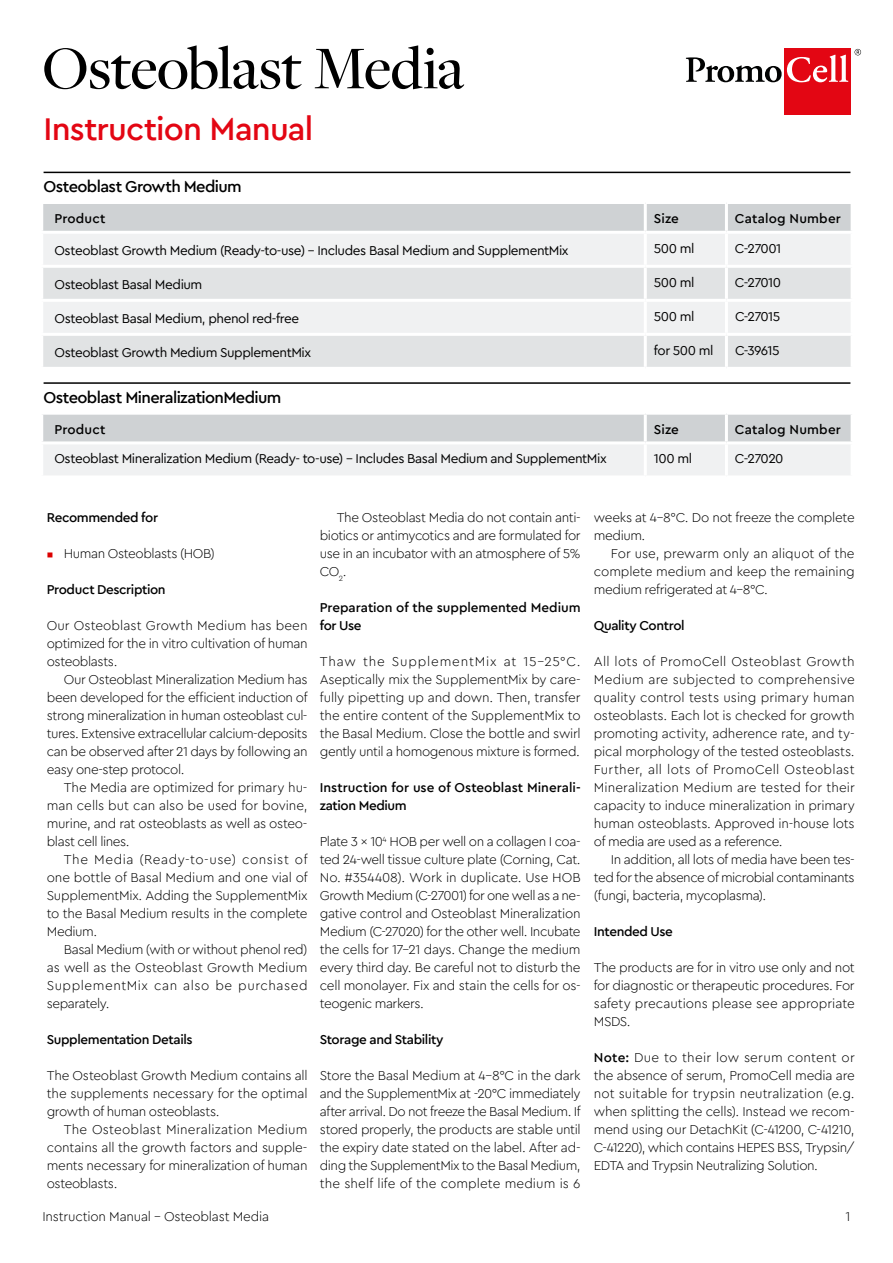
<style>
.page{position:relative;width:893px;height:1263px;background:#fff}
.page>*{position:absolute;margin:0;border:0;box-sizing:border-box;transform-origin:0 0}
.t1{font:500 63px "Freight Disp Pro";letter-spacing:-.015em;color:#000}
.t2{font:500 33px "Cera Pro";letter-spacing:-.025em;color:#e30613}
.t3{font:500 16.5px "Cera Pro";letter-spacing:-.035em;color:#000}
.t4{font:300 13.5px/18px "Cera Pro";letter-spacing:-.025em;color:#000;text-align:justify}
.t5{font:13.5px "Cera Pro";letter-spacing:-.03em;color:#000}
.t6{font:500 13.5px/18px "Cera Pro";letter-spacing:-.015em;color:#000}
.t7{font:500 13.5px "Cera Pro";letter-spacing:.015em;color:#000}
.t8{font:500 13.5px "Cera Pro";letter-spacing:.01em;color:#000}
.s1{font-size:9px;color:#db0000}
.s2{font-weight:500}
</style>
<div class="page">
<div style="left:784px;top:49px;width:66px;height:66px;background:#e30613"></div>
<svg style="left:686px;top:55px;width:162px;height:27px"></svg>
<svg style="left:854px;top:49px;width:7px;height:6px"></svg>
<div style="left:43px;top:204px;width:808px;height:27px;background:#cfd2d4"></div>
<div style="left:43px;top:234px;width:807px;height:31px;background:#f0f1f2"></div>
<svg style="left:43px;top:268px;width:808px;height:99px;fill:#e1e3e4"></svg>
<hr style="left:644px;top:204px;width:3px;height:27px;background:#fff">
<hr style="left:725px;top:204px;width:3px;height:27px;background:#fff">
<hr style="left:644px;top:234px;width:3px;height:31px;background:#fff">
<hr style="left:725px;top:234px;width:3px;height:31px;background:#fff">
<hr style="left:644px;top:268px;width:3px;height:31px;background:#fff">
<hr style="left:725px;top:268px;width:3px;height:31px;background:#fff">
<hr style="left:40px;top:299px;width:605px;height:3px;background:#fff">
<hr style="left:645px;top:299px;width:81px;height:3px;background:#fff">
<hr style="left:644px;top:302px;width:3px;height:31px;background:#fff">
<hr style="left:726px;top:299px;width:128px;height:3px;background:#fff">
<hr style="left:725px;top:302px;width:3px;height:31px;background:#fff">
<hr style="left:40px;top:333px;width:605px;height:3px;background:#fff">
<hr style="left:645px;top:333px;width:81px;height:3px;background:#fff">
<hr style="left:644px;top:336px;width:3px;height:31px;background:#fff">
<hr style="left:726px;top:333px;width:128px;height:3px;background:#fff">
<hr style="left:725px;top:336px;width:3px;height:31px;background:#fff">
<svg style="left:43px;top:415px;width:808px;height:60px"></svg>
<hr style="left:644px;top:415px;width:3px;height:26px;background:#fff">
<hr style="left:725px;top:415px;width:3px;height:26px;background:#fff">
<hr style="left:645px;top:441px;width:81px;height:3px;background:#fff">
<hr style="left:726px;top:441px;width:128px;height:3px;background:#fff">
<hr style="left:725px;top:444px;width:3px;height:31px;background:#fff">
<hr style="left:40px;top:441px;width:605px;height:3px;background:#fff">
<hr style="left:644px;top:444px;width:3px;height:31px;background:#fff">
<hr style="left:44px;top:172px;width:806px;height:1px;background:#000">
<hr style="left:44px;top:382px;width:806px;height:2px;background:#000">
<h1 class="t1" style="left:42px;top:27px;width:423px">Osteoblast Media</h1>
<h2 class="t2" style="left:44px;top:107px;width:271px">Instruction Manual</h2>
<p class="t3" style="left:44px;top:175px;width:200px">Osteoblast Growth Medium</p>
<p class="t8" style="left:54px;top:209px;width:53px">Product</p>
<p class="t6" style="left:654px;top:209px;width:27px">Size</p>
<p class="t7" style="left:735px;top:209px;width:107px">Catalog Number</p>
<p class="t5" style="left:55px;top:241px;width:516px">Osteoblast Growth Medium (Ready-to-use) - Includes Basal Medium and SupplementMix</p>
<p class="t5" style="left:654px;top:239px;width:42px">500 ml</p>
<p class="t5" style="left:735px;top:239px;width:48px">C-27001</p>
<p class="t5" style="left:55px;top:275px;width:149px">Osteoblast Basal Medium</p>
<p class="t5" style="left:654px;top:273px;width:42px">500 ml</p>
<p class="t5" style="left:735px;top:273px;width:48px">C-27010</p>
<p class="t5" style="left:55px;top:309px;width:246px">Osteoblast Basal Medium, phenol red-free</p>
<p class="t5" style="left:654px;top:307px;width:42px">500 ml</p>
<p class="t5" style="left:735px;top:307px;width:47px">C-27015</p>
<p class="t5" style="left:55px;top:343px;width:258px">Osteoblast Growth Medium SupplementMix</p>
<p class="t5" style="left:654px;top:341px;width:61px">for 500 ml</p>
<p class="t5" style="left:735px;top:341px;width:46px">C-39615</p>
<p class="t3" style="left:44px;top:386px;width:239px">Osteoblast MineralizationMedium</p>
<p class="t8" style="left:54px;top:420px;width:53px">Product</p>
<p class="t6" style="left:654px;top:419px;width:27px">Size</p>
<p class="t7" style="left:735px;top:420px;width:107px">Catalog Number</p>
<p class="t5" style="left:55px;top:450px;width:554px">Osteoblast Mineralization Medium (Ready- to-use) - Includes Basal Medium and SupplementMix</p>
<p class="t5" style="left:654px;top:450px;width:40px">100 ml</p>
<p class="t5" style="left:735px;top:450px;width:50px">C-27020</p>
<p class="t6" style="left:47px;top:508px;width:113px">Recommended for</p>
<p class="t4" style="left:47px;top:544px;width:170px"><span class="s1">■</span> Human Osteoblasts (HOB)</p>
<p class="t6" style="left:47px;top:580px;width:120px">Product Description</p>
<p class="t4" style="left:47px;top:616px;width:262px">Our Osteoblast Growth Medium has been optimized for the in vitro cultivation of human osteoblasts.</p>
<p class="t4" style="left:47px;top:670px;width:262px;text-indent:17px">Our Osteoblast Mineralization Medium has been developed for the efficient induction of strong mineralization in human osteoblast cul&shy;tures. Extensive extracellular calcium-deposits can be observed after 21 days by following an easy one-step protocol.</p>
<p class="t4" style="left:47px;top:778px;width:262px;text-indent:17px">The Media are optimized for primary hu&shy;man cells but can also be used for bovine, murine, and rat osteoblasts as well as osteo&shy;blast cell lines.</p>
<p class="t4" style="left:47px;top:850px;width:262px;text-indent:17px">The Media (Ready-to-use) consist of one bottle of Basal Medium and one vial of SupplementMix. Adding the SupplementMix to the Basal Medium results in the complete Medium.</p>
<p class="t4" style="left:47px;top:940px;width:262px;text-indent:17px">Basal Medium (with or without phenol red) as well as the Osteoblast Growth Medium SupplementMix can also be purchased separately.</p>
<p class="t6" style="left:47px;top:1030px;width:147px">Supplementation Details</p>
<p class="t4" style="left:47px;top:1066px;width:262px">The Osteoblast Growth Medium contains all the supplements necessary for the optimal growth of human osteoblasts.</p>
<p class="t4" style="left:47px;top:1120px;width:262px;text-indent:17px">The Osteoblast Mineralization Medium contains all the growth factors and supple&shy;ments necessary for mineralization of human osteoblasts.</p>
<p class="t4" style="left:320px;top:508px;width:262px;text-indent:17px">The Osteoblast Media do not contain anti&shy;biotics or antimycotics and are formulated for use in an incubator with an atmosphere of 5% CO<sub>2</sub>.</p>
<p class="t6" style="left:320px;top:598px;width:262px">Preparation of the supplemented Medium for Use</p>
<p class="t4" style="left:320px;top:652px;width:262px">Thaw the SupplementMix at 15-25°C.<br>Aseptically mix the SupplementMix by care&shy;fully pipetting up and down. Then, transfer the entire content of the SupplementMix to the Basal Medium. Close the bottle and swirl gently until a homogenous mixture is formed.</p>
<p class="t6" style="left:320px;top:778px;width:262px">Instruction for use of Osteoblast Minerali&shy;zation Medium</p>
<p class="t4" style="left:320px;top:832px;width:262px">Plate 3 x 10<sup>4</sup> HOB per well on a collagen I coa&shy;ted 24-well tissue culture plate (Corning, Cat.<br>No. #354408). Work in duplicate. Use HOB Growth Medium (C-27001) for one well as a ne&shy;gative control and Osteoblast Mineralization Medium (C-27020) for the other well. Incubate the cells for 17-21 days. Change the medium every third day. Be careful not to disturb the cell monolayer. Fix and stain the cells for os&shy;teogenic markers.</p>
<p class="t6" style="left:320px;top:1030px;width:125px">Storage and Stability</p>
<p class="t4" style="left:320px;top:1066px;width:262px">Store the Basal Medium at 4-8°C in the dark and the SupplementMix at -20°C immediately after arrival. Do not freeze the Basal Medium. If stored properly, the products are stable until the expiry date stated on the label. After ad&shy;ding the SupplementMix to the Basal Medium, the shelf life of the complete medium is 6</p>
<p class="t4" style="left:594px;top:508px;width:262px">weeks at 4-8°C. Do not freeze the complete medium.</p>
<p class="t4" style="left:594px;top:544px;width:262px;text-indent:17px">For use, prewarm only an aliquot of the complete medium and keep the remaining medium refrigerated at 4-8°C.</p>
<p class="t6" style="left:594px;top:616px;width:92px">Quality Control</p>
<p class="t4" style="left:594px;top:652px;width:262px">All lots of PromoCell Osteoblast Growth Medium are subjected to comprehensive quality control tests using primary human osteoblasts. Each lot is checked for growth promoting activity, adherence rate, and ty&shy;pical morphology of the tested osteoblasts.<br>Further, all lots of PromoCell Osteoblast Mineralization Medium are tested for their capacity to induce mineralization in primary human osteoblasts. Approved in-house lots of media are used as a reference.</p>
<p class="t4" style="left:594px;top:850px;width:262px;text-indent:17px">In addition, all lots of media have been tes&shy;ted for the absence of microbial contaminants (fungi, bacteria, mycoplasma).</p>
<p class="t6" style="left:594px;top:922px;width:81px">Intended Use</p>
<p class="t4" style="left:594px;top:958px;width:262px">The products are for in vitro use only and not for diagnostic or therapeutic procedures. For safety precautions please see appropriate MSDS.</p>
<p class="t4" style="left:594px;top:1048px;width:262px"><span class="s2">Note:</span> Due to their low serum content or the absence of serum, PromoCell media are not suitable for trypsin neutralization (e.g. when splitting the cells). Instead we recom&shy;mend using our DetachKit (C-41200, C-41210, C-41220), which contains HEPES BSS, Trypsin/ EDTA and Trypsin Neutralizing Solution.</p>
<p class="t4" style="left:43px;top:1206px;width:228px">Instruction Manual - Osteoblast Media</p>
<p class="t4" style="left:845px;top:1206px;width:6px">1</p>
</div>
